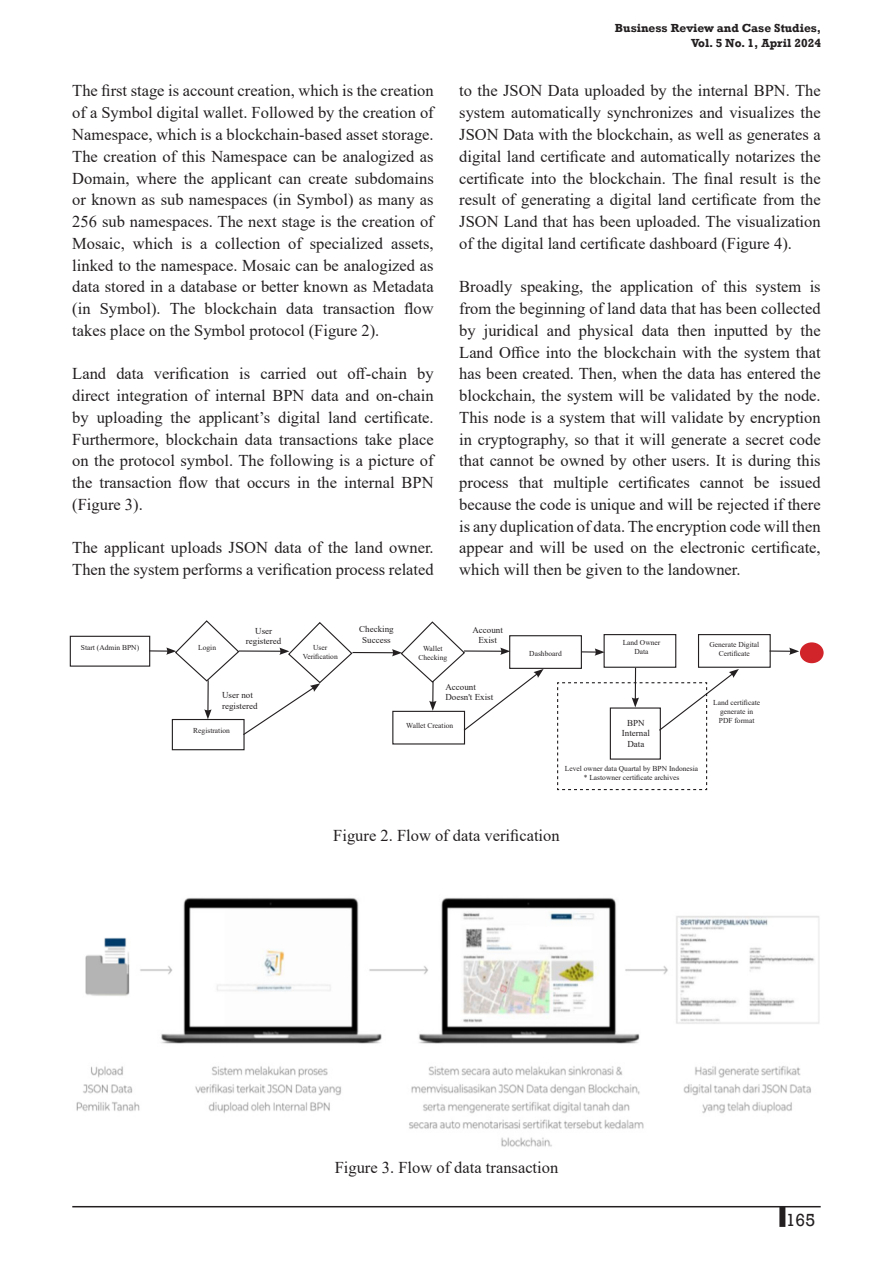
<style>
.page{position:relative;width:893px;height:1263px;background:#fff}
.page>*{position:absolute;margin:0;border:0;box-sizing:border-box;transform-origin:0 0}
.t1{font:18px "Rockwell";color:#231f20}
.t2{font:16.5px/21.8px "Times New Roman";color:#231f20;text-align:justify}
.t3{font:700 12px/15px "Rockwell";color:#231f20;text-align:right}
.t4{font:9px/10.8px "Times New Roman";color:#231f20;text-align:center}
.t5{font:7.5px/9px "Times New Roman";color:#231f20;text-align:center}
</style>
<div class="page">
<hr style="left:72px;top:1206px;width:749px;height:1px;background:#231f20">
<div style="left:779px;top:1207px;width:6px;height:20px;background:#231f20"></div>
<img style="left:76px;top:898px;width:744px;height:249px">
<div style="left:172px;top:719px;width:73px;height:31px;border:1px solid #231f20"></div>
<div style="left:698px;top:634px;width:73px;height:34px;border:1px solid #231f20"></div>
<div style="left:604px;top:634px;width:72px;height:34px;border:1px solid #231f20"></div>
<div style="left:509px;top:635px;width:73px;height:34px;border:1px solid #231f20"></div>
<div style="left:70px;top:636px;width:80px;height:31px;border:1px solid #231f20"></div>
<hr style="left:149px;top:650px;width:20px;height:2px;background:#231f20">
<hr style="left:352px;top:652px;width:42px;height:1px;background:#231f20">
<svg style="left:166px;top:620px;width:187px;height:116px"></svg>
<svg style="left:392px;top:621px;width:152px;height:111px"></svg>
<svg style="left:581px;top:648px;width:24px;height:8px"></svg>
<hr style="left:770px;top:650px;width:21px;height:2px;background:#231f20">
<svg style="left:789px;top:648px;width:10px;height:7px"></svg>
<hr style="left:635px;top:668px;width:1px;height:32px;background:#231f20">
<svg style="left:557px;top:669px;width:182px;height:122px"></svg>
<div style="left:800px;top:642px;width:24px;height:21px;background:#d1232a;border-radius:50%"></div>
<p class="t2" style="left:72px;top:80px;width:363px">The first stage is account creation, which is the creation of a Symbol digital wallet. Followed by the creation of Namespace, which is a blockchain-based asset storage.<br>The creation of this Namespace can be analogized as Domain, where the applicant can create subdomains or known as sub namespaces (in Symbol) as many as 256 sub namespaces. The next stage is the creation of Mosaic, which is a collection of specialized assets, linked to the namespace. Mosaic can be analogized as data stored in a database or better known as Metadata (in Symbol). The blockchain data transaction flow takes place on the Symbol protocol (Figure 2).</p>
<p class="t2" style="left:72px;top:362px;width:363px">Land data verification is carried out off-chain by direct integration of internal BPN data and on-chain by uploading the applicant’s digital land certificate.<br>Furthermore, blockchain data transactions take place on the protocol symbol. The following is a picture of the transaction flow that occurs in the internal BPN (Figure 3).</p>
<p class="t2" style="left:72px;top:536px;width:363px">The applicant uploads JSON data of the land owner.<br>Then the system performs a verification process related</p>
<p class="t3" style="left:615px;top:20px;width:208px">Business Review and Case Studies,<br>Vol. 5 No. 1, April 2024</p>
<p class="t2" style="left:459px;top:80px;width:363px">to the JSON Data uploaded by the internal BPN. The system automatically synchronizes and visualizes the JSON Data with the blockchain, as well as generates a digital land certificate and automatically notarizes the certificate into the blockchain. The final result is the result of generating a digital land certificate from the JSON Land that has been uploaded. The visualization of the digital land certificate dashboard (Figure 4).</p>
<p class="t2" style="left:459px;top:275px;width:363px">Broadly speaking, the application of this system is from the beginning of land data that has been collected by juridical and physical data then inputted by the Land Office into the blockchain with the system that has been created. Then, when the data has entered the blockchain, the system will be validated by the node.<br>This node is a system that will validate by encryption in cryptography, so that it will generate a secret code that cannot be owned by other users. It is during this process that multiple certificates cannot be issued because the code is unique and will be rejected if there is any duplication of data. The encryption code will then appear and will be used on the electronic certificate, which will then be given to the landowner.</p>
<p class="t4" style="left:246px;top:625px;width:37px">User registered</p>
<p class="t4" style="left:359px;top:623px;width:36px">Checking<br>Success</p>
<p class="t5" style="left:81px;top:643px;width:60px">Start (Admin BPN)</p>
<p class="t5" style="left:198px;top:643px;width:19px">Login</p>
<p class="t5" style="left:313px;top:643px;width:16px">User</p>
<p class="t5" style="left:303px;top:652px;width:36px">Verification</p>
<p class="t5" style="left:423px;top:643px;width:21px">Wallet</p>
<p class="t5" style="left:418px;top:652px;width:30px">Checking</p>
<p class="t4" style="left:472px;top:624px;width:32px">Account</p>
<p class="t4" style="left:478px;top:635px;width:20px">Exist</p>
<p class="t5" style="left:623px;top:638px;width:39px">Land Owner</p>
<p class="t5" style="left:529px;top:649px;width:34px">Dashboard</p>
<p class="t5" style="left:634px;top:647px;width:16px">Data</p>
<p class="t5" style="left:709px;top:640px;width:51px">Generate Digital<br>Certificate</p>
<p class="t4" style="left:222px;top:689px;width:37px;text-align:left">User not registered</p>
<p class="t5" style="left:193px;top:725px;width:38px">Registration</p>
<p class="t4" style="left:445px;top:681px;width:32px">Account</p>
<p class="t4" style="left:445px;top:692px;width:49px">Doesn't Exist</p>
<p class="t5" style="left:406px;top:721px;width:49px">Wallet Creation</p>
<p class="t4" style="left:627px;top:717px;width:19px">BPN</p>
<p class="t4" style="left:622px;top:728px;width:29px">Internal</p>
<p class="t4" style="left:627px;top:738px;width:18px">Data</p>
<p class="t5" style="left:565px;top:764px;width:135px">Level owner data Quartal by BPN Indonesia</p>
<p class="t5" style="left:584px;top:773px;width:97px">* Lastowner certificate archives</p>
<p class="t5" style="left:713px;top:698px;width:48px">Land certificate generate in</p>
<p class="t5" style="left:719px;top:716px;width:37px">PDF format</p>
<p class="t2" style="left:333px;top:824px;width:228px">Figure 2. Flow of data verification</p>
<p class="t2" style="left:335px;top:1156px;width:225px">Figure 3. Flow of data transaction</p>
<p class="t1" style="left:786px;top:1209px;width:31px">165</p>
</div>
